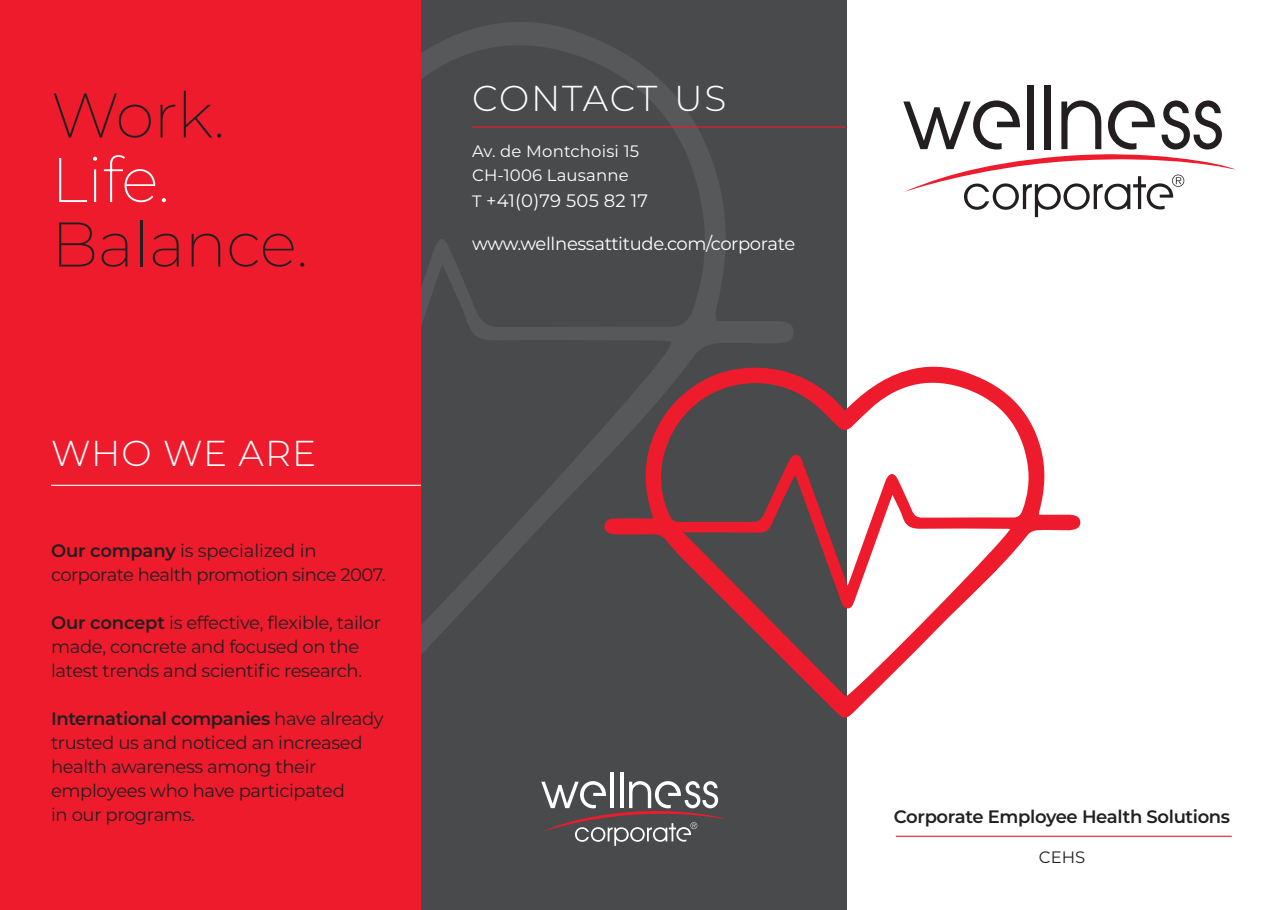
<style>
.page{position:relative;width:1280px;height:910px;background:#fff}
.page>*{position:absolute;margin:0;border:0;box-sizing:border-box;transform-origin:0 0}
.t1{font:200 63px "Montserrat";letter-spacing:-.01em;color:#231f20}
.t2{font:200 63px "Montserrat";color:#fff}
.t3{font:300 36px "Montserrat";letter-spacing:.035em;color:#fff}
.t4{font:18px/24px "Montserrat";letter-spacing:-.02em;color:#231f20}
.t5{font:18px "Montserrat";letter-spacing:-.02em;color:#fff}
.t6{font:600 18px "Montserrat";letter-spacing:-.02em;color:#231f20}
.t7{font:18px "Montserrat";letter-spacing:.01em;color:#fff}
.t8{font:16.5px/24px "Montserrat";letter-spacing:.01em;color:#fff}
.t9{font:16.5px "Montserrat";color:#231f20}
.s1{font-weight:600}
.s2{font-size:16.5px}
</style>
<div class="page">
<div style="left:421px;top:0;width:425px;height:910px;background:#494a4b"></div>
<svg style="left:421px;top:22px;width:372px;height:632px"></svg>
<div style="left:0;top:0;width:421px;height:910px;background:#ee1b2d"></div>
<div style="left:1045px;top:85px;width:6px;height:64px;background:#231f20"></div>
<div style="left:1027px;top:85px;width:7px;height:64px;background:#231f20"></div>
<svg style="left:903px;top:100px;width:333px;height:117px"></svg>
<hr style="left:472px;top:126px;width:374px;height:2px;background:#ee1b2d">
<hr style="left:896px;top:836px;width:336px;height:1px;background:#ee1b2d">
<hr style="left:620px;top:772px;width:3px;height:36px;background:#fff">
<hr style="left:610px;top:772px;width:4px;height:36px;background:#fff">
<svg style="left:541px;top:781px;width:185px;height:65px"></svg>
<svg style="left:604px;top:358px;width:476px;height:360px"></svg>
<hr style="left:51px;top:485px;width:370px;height:1px;background:#fff">
<h1 class="t1" style="left:51px;top:73px;width:176px">Work.</h1>
<h1 class="t2" style="left:51px;top:137px;width:120px">Life.</h1>
<h1 class="t1" style="left:51px;top:202px;width:259px">Balance.</h1>
<h2 class="t3" style="left:51px;top:428px;width:267px">WHO WE ARE</h2>
<p class="t4" style="left:51px;top:538px;width:336px"><span class="s1">Our company</span> is specialized in corporate health promotion since 2007.</p>
<p class="t4" style="left:51px;top:610px;width:332px"><span class="s1">Our concept</span> is effective, flexible, tailor made, concrete and focused on the latest trends and scientific research.</p>
<p class="t4" style="left:51px;top:706px;width:334px"><span class="s1">International companies</span> have already trusted us and noticed an increased health awareness among their employees who have participated<br>in our programs.</p>
<h2 class="t3" style="left:472px;top:74px;width:256px">CONTACT US</h2>
<p class="t8" style="left:472px;top:139px;width:169px">Av. de Montchoisi 15<br>CH-1006 Lausanne</p>
<p class="t7" style="left:472px;top:188px;width:178px"><span class="s2">T</span> +41(0)79 505 82 17</p>
<p class="t5" style="left:472px;top:231px;width:325px">www.wellnessattitude.com/corporate</p>
<p class="t6" style="left:894px;top:803px;width:338px">Corporate Employee Health Solutions</p>
<p class="t9" style="left:1039px;top:846px;width:48px">CEHS</p>
</div>
